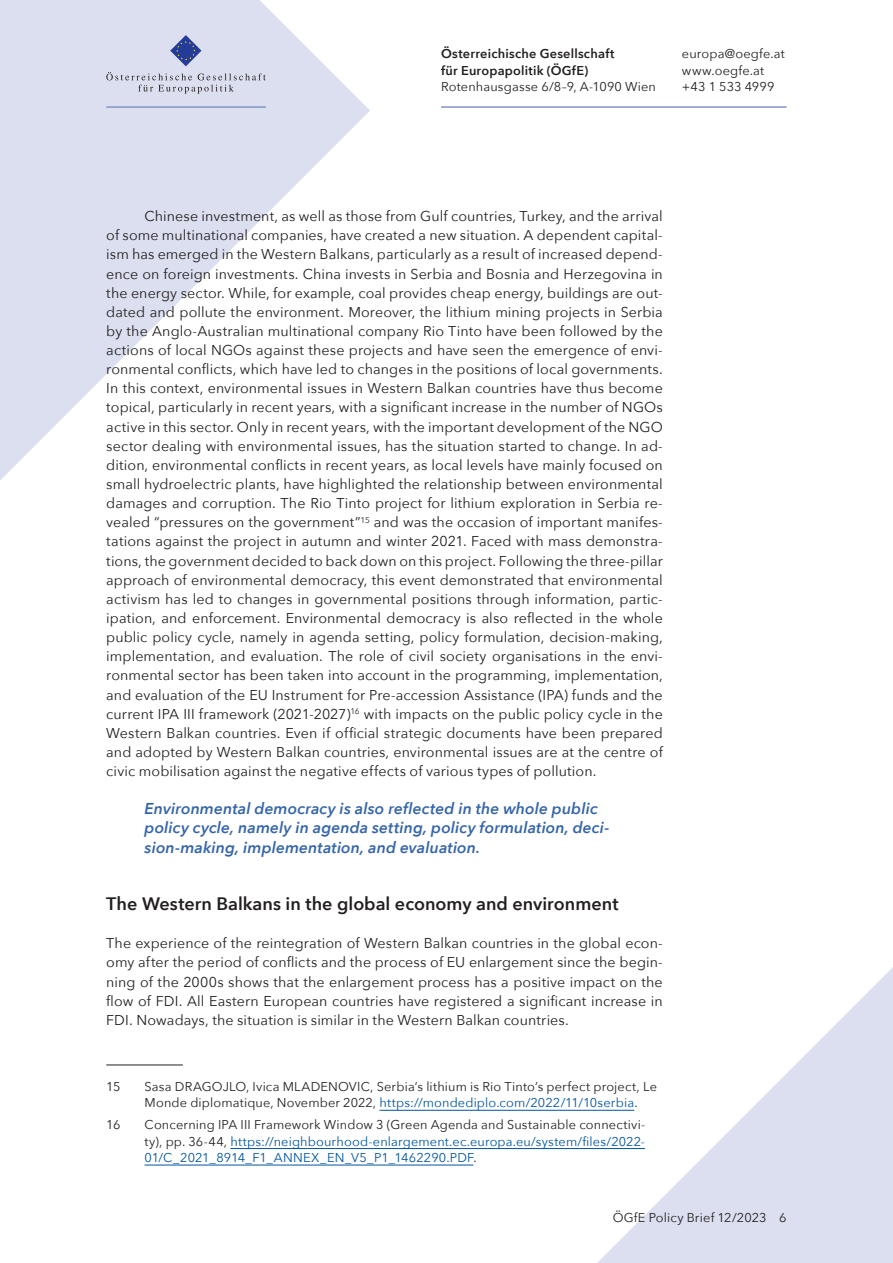
<style>
.page{position:relative;width:893px;height:1263px;background:#fff}
.page>*{position:absolute;margin:0;border:0;box-sizing:border-box;transform-origin:0 0}
.Überschrift_3{font:600 18px "Avenir Next";color:#231f20}
.Zitat{font:italic 600 15.75px/19.2px "Avenir Next";letter-spacing:.005em;color:#3565a9}
.p_einzug{font:14.25px/19.2px "Avenir Next";letter-spacing:.01em;color:#231f20;text-align:justify}
.p{font:14.25px/19.2px "Avenir Next";letter-spacing:.005em;color:#231f20;text-align:justify}
.Fußnoten{font:12.75px/16.5px "Avenir Next";letter-spacing:.01em;color:#01549d;text-align:justify}
.Fußnoten-2{font:12.75px/16.5px "Avenir Next";letter-spacing:.01em;color:#231f20}
.p-2{font:12.75px "Avenir Next";letter-spacing:.015em;color:#231f20}
.p-3{font:600 12.75px/16.5px "Avenir Next";letter-spacing:.02em;color:#231f20}
.p_Pagina{font:12.75px "Avenir Next";letter-spacing:.01em;color:#231f20}
.s1{color:#01549d}
.s2{color:#231f20}
</style>
<div class="page">
<svg style="left:0;top:0;width:370px;height:480px;fill:#dbdfef"></svg>
<svg style="left:597px;top:967px;width:296px;height:296px"></svg>
<hr style="left:441px;top:106px;width:346px;height:2px;background:#8493c4">
<hr style="left:106px;top:106px;width:160px;height:2px;background:#8493c4">
<svg style="left:170px;top:35px;width:31px;height:31px"></svg>
<svg style="left:106px;top:72px;width:160px;height:22px;background:#c9cddb"></svg>
<hr style="left:106px;top:1064px;width:77px;height:1px;background:#231f20">
<hr style="left:379px;top:1110px;width:255px;height:1px;background:#01549d">
<hr style="left:230px;top:1148px;width:415px;height:1px;background:#01549d">
<hr style="left:145px;top:1165px;width:328px;height:1px;background:#01549d">
<p class="p-3" style="left:441px;top:45px;width:175px">Österreichische Gesellschaft für Europapolitik (ÖGfE)</p>
<p class="p-2" style="left:441px;top:76px;width:216px">Rotenhausgasse 6/8–9, A-1090 Wien</p>
<p class="p-2" style="left:682px;top:43px;width:104px">europa@oegfe.at</p>
<p class="p-2" style="left:682px;top:60px;width:84px">www.oegfe.at</p>
<p class="p-2" style="left:682px;top:76px;width:94px">+43 1 533 4999</p>
<p class="p_einzug" style="left:106px;top:206px;width:558px;text-indent:38px">Chinese investment, as well as those from Gulf countries, Turkey, and the arrival of some multinational companies, have created a new situation. A dependent capital&shy;ism has emerged in the Western Balkans, particularly as a result of increased depend&shy;ence on foreign investments. China invests in Serbia and Bosnia and Herzegovina in the energy sector. While, for example, coal provides cheap energy, buildings are out&shy;dated and pollute the environment. Moreover, the lithium mining projects in Serbia by the Anglo-Australian multinational company Rio Tinto have been followed by the actions of local NGOs against these projects and have seen the emergence of envi&shy;ronmental conflicts, which have led to changes in the positions of local governments.<br>In this context, environmental issues in Western Balkan countries have thus become topical, particularly in recent years, with a significant increase in the number of NGOs active in this sector. Only in recent years, with the important development of the NGO sector dealing with environmental issues, has the situation started to change. In ad&shy;dition, environmental conflicts in recent years, as local levels have mainly focused on small hydroelectric plants, have highlighted the relationship between environmental damages and corruption. The Rio Tinto project for lithium exploration in Serbia re&shy;vealed “pressures on the government”<sup>15</sup> and was the occasion of important manifes&shy;tations against the project in autumn and winter 2021. Faced with mass demonstra&shy;tions, the government decided to back down on this project. Following the three-pillar approach of environmental democracy, this event demonstrated that environmental activism has led to changes in governmental positions through information, partic&shy;ipation, and enforcement. Environmental democracy is also reflected in the whole public policy cycle, namely in agenda setting, policy formulation, decision-making, implementation, and evaluation. The role of civil society organisations in the envi&shy;ronmental sector has been taken into account in the programming, implementation, and evaluation of the EU Instrument for Pre-accession Assistance (IPA) funds and the current IPA III framework (2021-2027)<sup>16</sup> with impacts on the public policy cycle in the Western Balkan countries. Even if official strategic documents have been prepared and adopted by Western Balkan countries, environmental issues are at the centre of civic mobilisation against the negative effects of various types of pollution.</p>
<p class="Zitat" style="left:145px;top:799px;width:466px">Environmental democracy is also reflected in the whole public policy cycle, namely in agenda setting, policy formulation, deci&shy;sion-making, implementation, and evaluation.</p>
<p class="Überschrift_3" style="left:106px;top:888px;width:514px">The Western Balkans in the global economy and environment</p>
<p class="p" style="left:106px;top:933px;width:558px">The experience of the reintegration of Western Balkan countries in the global econ&shy;omy after the period of conflicts and the process of EU enlargement since the begin&shy;ning of the 2000s shows that the enlargement process has a positive impact on the flow of FDI. All Eastern European countries have registered a significant increase in FDI. Nowadays, the situation is similar in the Western Balkan countries.</p>
<p class="Fußnoten-2" style="left:106px;top:1077px;width:16px">15</p>
<p class="Fußnoten-2" style="left:145px;top:1077px;width:514px">Sasa DRAGOJLO, Ivica MLADENOVIC, Serbia’s lithium is Rio Tinto’s perfect project, Le<br>Monde diplomatique, November 2022, <span class="s1">https://mondediplo.com/2022/11/10serbia</span>.</p>
<p class="Fußnoten-2" style="left:106px;top:1116px;width:16px">16</p>
<p class="Fußnoten" style="left:145px;top:1116px;width:502px"><span class="s2">Concerning IPA III Framework Window 3 (Green Agenda and Sustainable connectivi&shy;ty), pp. 36-44,</span> https://neighbourhood-enlargement.ec.europa.eu/system/files/2022- 01/C_2021_8914_F1_ANNEX_EN_V5_P1_1462290.PDF<span class="s2">.</span></p>
<p class="p_Pagina" style="left:613px;top:1206px;width:175px">ÖGfE Policy Brief 12/2023 6</p>
</div>
